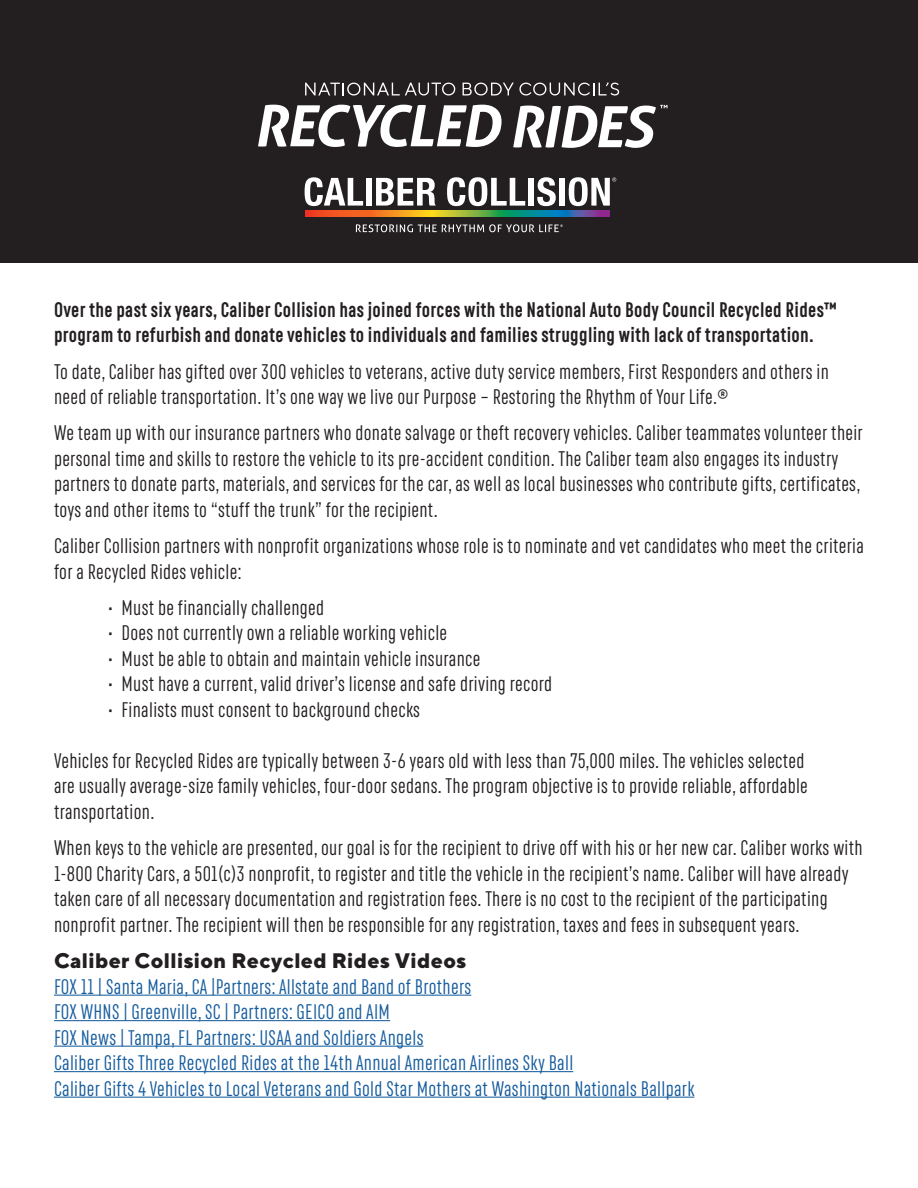
<style>
.page{position:relative;width:918px;height:1188px;background:#fff}
.page>*{position:absolute;margin:0;border:0;box-sizing:border-box;transform-origin:0 0}
.t1{font:21px/25.5px "RF Rufo";letter-spacing:.015em;color:#231f20}
.t2{font:21px/25.5px "RF Rufo";letter-spacing:.015em;color:#175d9e}
.t3{font:700 21px/25.5px "RF Rufo";letter-spacing:.015em;color:#231f20}
.t4{font:800 21px "TT Norms";letter-spacing:.015em;color:#231f20}
</style>
<div class="page">
<hr style="left:54px;top:995px;width:417px;height:1px;background:#175d9e">
<hr style="left:54px;top:1020px;width:336px;height:1px;background:#175d9e">
<hr style="left:54px;top:1046px;width:369px;height:1px;background:#175d9e">
<hr style="left:54px;top:1071px;width:519px;height:1px;background:#175d9e">
<hr style="left:54px;top:1097px;width:640px;height:1px;background:#175d9e">
<div style="left:0;top:0;width:918px;height:262px;background:#231f20"></div>
<svg style="left:258px;top:105px;width:244px;height:42px"></svg>
<svg style="left:513px;top:105px;width:154px;height:43px"></svg>
<svg style="left:305px;top:83px;width:150px;height:12px"></svg>
<svg style="left:463px;top:82px;width:156px;height:13px"></svg>
<svg style="left:305px;top:177px;width:58px;height:29px"></svg>
<div style="left:366px;top:178px;width:6px;height:28px;background:#fff"></div>
<svg style="left:376px;top:178px;width:60px;height:28px"></svg>
<svg style="left:447px;top:177px;width:78px;height:29px"></svg>
<div style="left:528px;top:178px;width:6px;height:28px;background:#fff"></div>
<svg style="left:537px;top:177px;width:19px;height:29px"></svg>
<div style="left:559px;top:178px;width:6px;height:28px;background:#fff"></div>
<svg style="left:305px;top:211px;width:305px;height:6px;background:#968551"></svg>
<svg style="left:356px;top:224px;width:207px;height:8px"></svg>
<svg style="left:569px;top:177px;width:47px;height:29px"></svg>
<p class="t3" style="left:54px;top:297px;width:785px">Over the past six years, Caliber Collision has joined forces with the National Auto Body Council Recycled Rides™ program to refurbish and donate vehicles to individuals and families struggling with lack of transportation.</p>
<p class="t1" style="left:54px;top:359px;width:776px">To date, Caliber has gifted over 300 vehicles to veterans, active duty service members, First Responders and others in need of reliable transportation. It’s one way we live our Purpose – Restoring the Rhythm of Your Life.®</p>
<p class="t1" style="left:54px;top:420px;width:810px">We team up with our insurance partners who donate salvage or theft recovery vehicles. Caliber teammates volunteer their personal time and skills to restore the vehicle to its pre-accident condition. The Caliber team also engages its industry partners to donate parts, materials, and services for the car, as well as local businesses who contribute gifts, certificates, toys and other items to “stuff the trunk” for the recipient.</p>
<p class="t1" style="left:54px;top:533px;width:811px">Caliber Collision partners with nonprofit organizations whose role is to nominate and vet candidates who meet the criteria for a Recycled Rides vehicle:</p>
<p class="t1" style="left:108px;top:595px;width:218px">• Must be financially challenged</p>
<p class="t1" style="left:108px;top:621px;width:341px">• Does not currently own a reliable working vehicle</p>
<p class="t1" style="left:108px;top:646px;width:374px">• Must be able to obtain and maintain vehicle insurance</p>
<p class="t1" style="left:108px;top:671px;width:446px">• Must have a current, valid driver’s license and safe driving record</p>
<p class="t1" style="left:108px;top:697px;width:314px">• Finalists must consent to background checks</p>
<p class="t1" style="left:54px;top:748px;width:755px">Vehicles for Recycled Rides are typically between 3-6 years old with less than 75,000 miles. The vehicles selected are usually average-size family vehicles, four-door sedans. The program objective is to provide reliable, affordable transportation.</p>
<p class="t1" style="left:54px;top:835px;width:810px">When keys to the vehicle are presented, our goal is for the recipient to drive off with his or her new car. Caliber works with 1-800 Charity Cars, a 501(c)3 nonprofit, to register and title the vehicle in the recipient’s name. Caliber will have already taken care of all necessary documentation and registration fees. There is no cost to the recipient of the participating nonprofit partner. The recipient will then be responsible for any registration, taxes and fees in subsequent years.</p>
<p class="t4" style="left:54px;top:947px;width:414px">Caliber Collision Recycled Rides Videos</p>
<p class="t2" style="left:54px;top:974px;width:642px">FOX 11 | Santa Maria, CA |Partners: Allstate and Band of Brothers<br>FOX WHNS | Greenville, SC | Partners: GEICO and AIM<br>FOX News | Tampa, FL Partners: USAA and Soldiers Angels<br>Caliber Gifts Three Recycled Rides at the 14th Annual American Airlines Sky Ball<br>Caliber Gifts 4 Vehicles to Local Veterans and Gold Star Mothers at Washington Nationals Ballpark</p>
</div>
